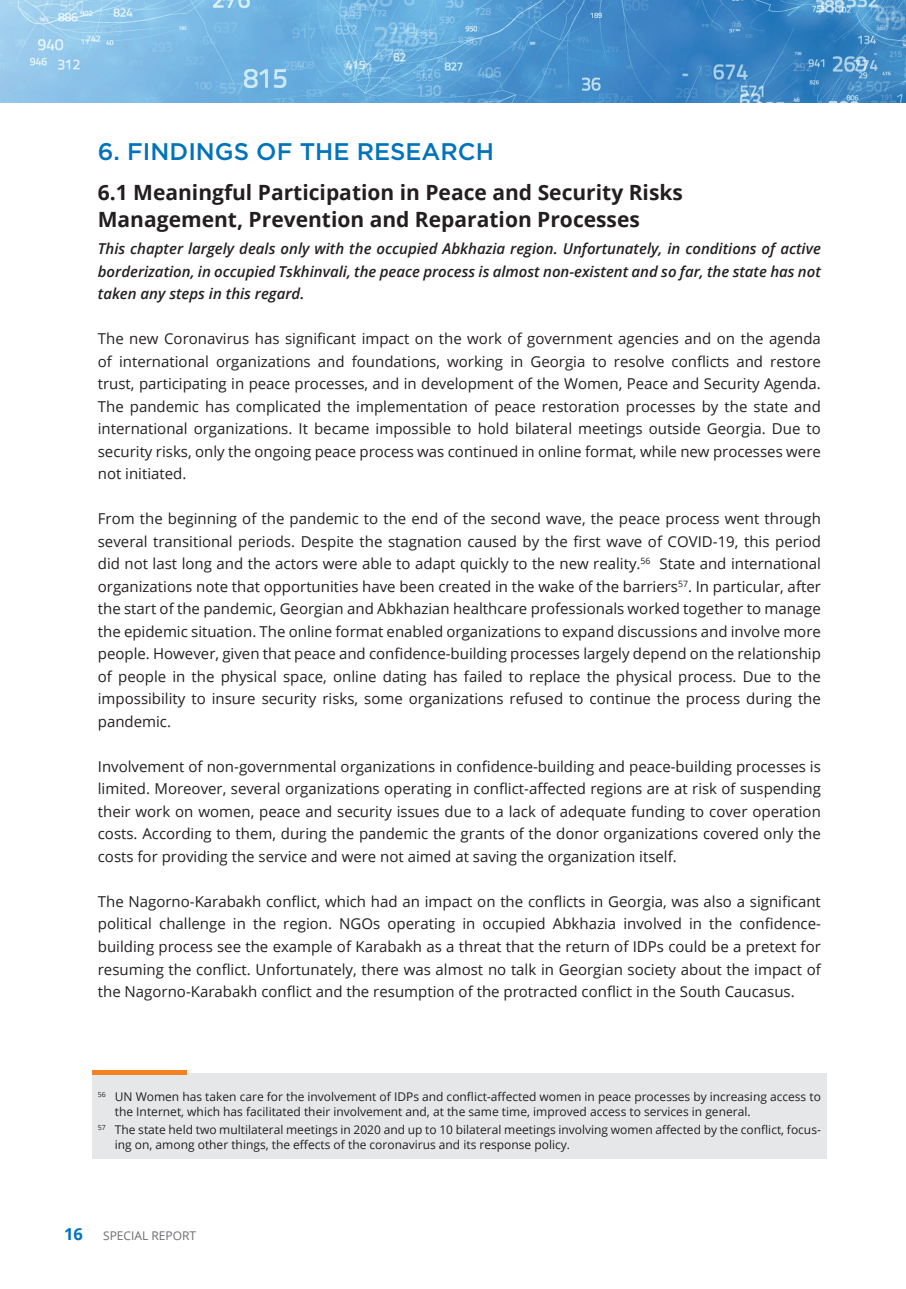
<style>
.page{position:relative;width:906px;height:1289px;background:#fff}
.page>*{position:absolute;margin:0;border:0;box-sizing:border-box;transform-origin:0 0}
.t1{font:500 24px "Gotham";color:#0073bc}
.t2{font:700 21px/27px "Open Sans";color:#231f20}
.t3{font:15px/22.5px "Open Sans";color:#231f20;text-align:justify}
.t4{font:italic 600 15px/22.5px "Open Sans";color:#231f20;text-align:justify}
.t5{font:12px/14.4px "Open Sans";color:#231f20}
.t6{font:12px "Open Sans";color:#6c6d70}
.s1{font-weight:700;font-size:16.5px;color:#0073bc}
</style>
<div class="page">
<img style="left:0;top:0;width:906px;height:102px">
<div style="left:92px;top:1072px;width:734px;height:86px;background:#e6e7e9"></div>
<hr style="left:92px;top:1070px;width:94px;height:4px;background:#f58220">
<h1 class="t1" style="left:98px;top:135px;width:397px">6. FINDINGS OF THE RESEARCH</h1>
<h2 class="t2" style="left:98px;top:178px;width:586px">6.1 Meaningful Participation in Peace and Security Risks<br>Management, Prevention and Reparation Processes</h2>
<p class="t4" style="left:98px;top:237px;width:724px">This chapter largely deals only with the occupied Abkhazia region. Unfortunately, in conditions of active borderization, in occupied Tskhinvali, the peace process is almost non-existent and so far, the state has not taken any steps in this regard.</p>
<p class="t3" style="left:98px;top:327px;width:724px">The new Coronavirus has significant impact on the work of government agencies and on the agenda of international organizations and foundations, working in Georgia to resolve conflicts and restore trust, participating in peace processes, and in development of the Women, Peace and Security Agenda.<br>The pandemic has complicated the implementation of peace restoration processes by the state and international organizations. It became impossible to hold bilateral meetings outside Georgia. Due to security risks, only the ongoing peace process was continued in online format, while new processes were not initiated.</p>
<p class="t3" style="left:98px;top:507px;width:724px">From the beginning of the pandemic to the end of the second wave, the peace process went through several transitional periods. Despite the stagnation caused by the first wave of COVID-19, this period did not last long and the actors were able to adapt quickly to the new reality.<sup>56</sup> State and international organizations note that opportunities have been created in the wake of the barriers<sup>57</sup>. In particular, after the start of the pandemic, Georgian and Abkhazian healthcare professionals worked together to manage the epidemic situation. The online format enabled organizations to expand discussions and involve more people. However, given that peace and confidence-building processes largely depend on the relationship of people in the physical space, online dating has failed to replace the physical process. Due to the impossibility to insure security risks, some organizations refused to continue the process during the pandemic.</p>
<p class="t3" style="left:98px;top:754px;width:724px">Involvement of non-governmental organizations in confidence-building and peace-building processes is limited. Moreover, several organizations operating in conflict-affected regions are at risk of suspending their work on women, peace and security issues due to a lack of adequate funding to cover operation costs. According to them, during the pandemic the grants of the donor organizations covered only the costs for providing the service and were not aimed at saving the organization itself.</p>
<p class="t3" style="left:98px;top:889px;width:724px">The Nagorno-Karabakh conflict, which had an impact on the conflicts in Georgia, was also a significant political challenge in the region. NGOs operating in occupied Abkhazia involved in the confidence&shy;building process see the example of Karabakh as a threat that the return of IDPs could be a pretext for resuming the conflict. Unfortunately, there was almost no talk in Georgian society about the impact of the Nagorno-Karabakh conflict and the resumption of the protracted conflict in the South Caucasus.</p>
<p class="t5" style="left:115px;top:1089px;width:707px;text-indent:-17px"><sup>56</sup> UN Women has taken care for the involvement of IDPs and conflict-affected women in peace processes by increasing access to the Internet, which has facilitated their involvement and, at the same time, improved access to services in general.</p>
<p class="t5" style="left:115px;top:1122px;width:707px;text-indent:-17px"><sup>57</sup> The state held two multilateral meetings in 2020 and up to 10 bilateral meetings involving women affected by the conflict, focus&shy;ing on, among other things, the effects of the coronavirus and its response policy.</p>
<p class="t6" style="left:64px;top:1226px;width:134px"><span class="s1">16</span> SPECIAL REPORT</p>
</div>
